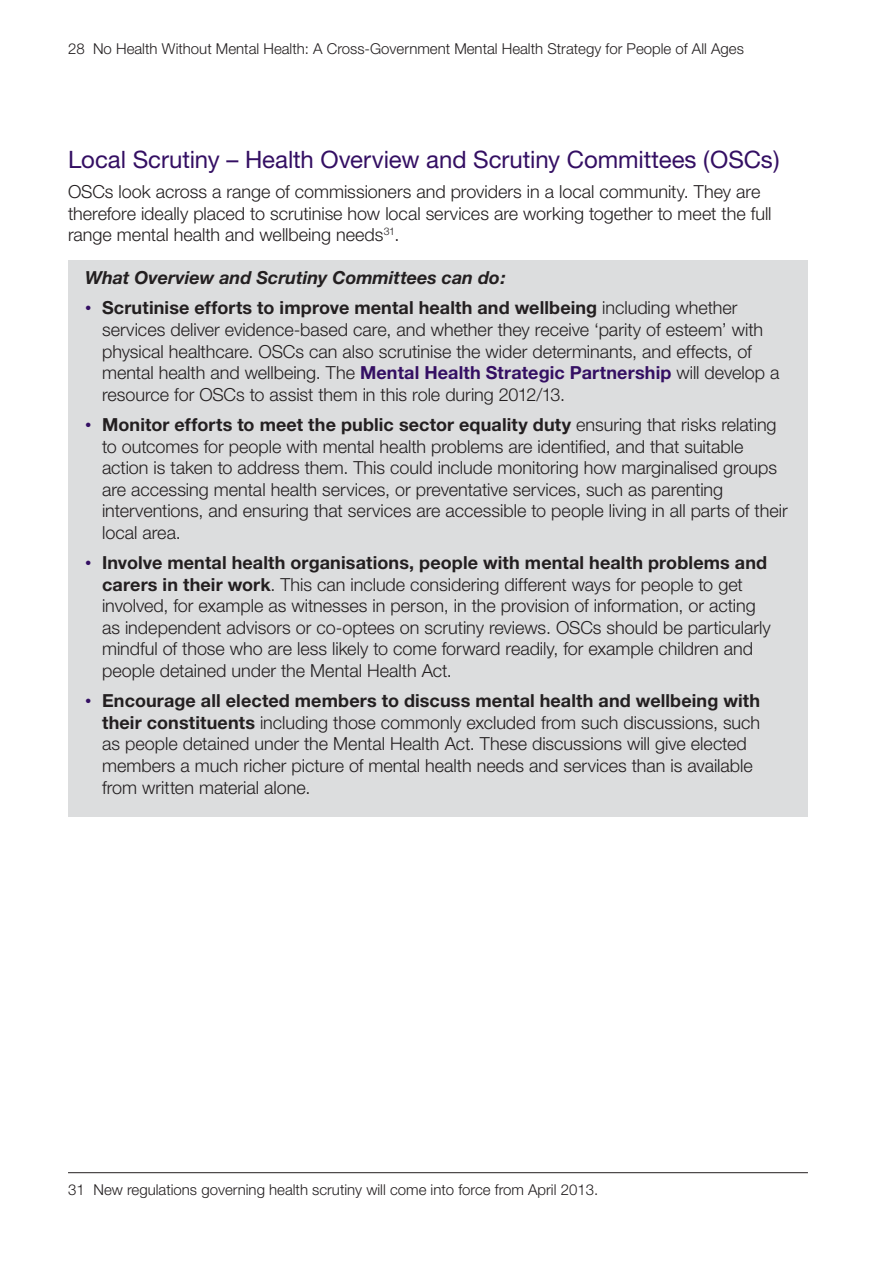
<style>
.page{position:relative;width:893px;height:1263px;background:#fff}
.page>*{position:absolute;margin:0;border:0;box-sizing:border-box;transform-origin:0 0}
.t1{font:24px "Helvetica Neue";letter-spacing:-.005em;color:#340f63}
.t2{font:300 18px/21.6px "Helvetica Neue";color:#231f20}
.t3{font:italic 700 18px "Helvetica Neue";color:#231f20}
.t4{font:300 15px "Helvetica Neue";color:#231f20}
.s1{font-family:"Gill Sans";font-weight:400;color:#340f63}
.s2{font-weight:700}
.s3{font-weight:700;color:#340f63}
</style>
<div class="page">
<div style="left:68px;top:260px;width:740px;height:556px;background:#dcddde"></div>
<hr style="left:68px;top:1172px;width:740px;height:1px;background:#231f20">
<p class="t4" style="left:68px;top:40px;width:677px">28 No Health Without Mental Health: A Cross-Government Mental Health Strategy for People of All Ages</p>
<h2 class="t1" style="left:68px;top:145px;width:713px">Local Scrutiny – Health Overview and Scrutiny Committees (OSCs)</h2>
<p class="t2" style="left:68px;top:180px;width:705px">OSCs look across a range of commissioners and providers in a local community. They are therefore ideally placed to scrutinise how local services are working together to meet the full range mental health and wellbeing needs<sup>31</sup>.</p>
<p class="t3" style="left:85px;top:267px;width:422px">What Overview and Scrutiny Committees can do:</p>
<p class="t2" style="left:102px;top:297px;width:679px;text-indent:-17px"><span class="s1">•</span> <span class="s2">Scrutinise efforts to improve mental health and wellbeing</span> including whether services deliver evidence-based care, and whether they receive ‘parity of esteem’ with physical healthcare. OSCs can also scrutinise the wider determinants, and effects, of mental health and wellbeing. The <span class="s3">Mental Health Strategic Partnership</span> will develop a resource for OSCs to assist them in this role during 2012/13.</p>
<p class="t2" style="left:102px;top:413px;width:687px;text-indent:-17px"><span class="s1">•</span> <span class="s2">Monitor efforts to meet the public sector equality duty</span> ensuring that risks relating to outcomes for people with mental health problems are identified, and that suitable action is taken to address them. This could include monitoring how marginalised groups are accessing mental health services, or preventative services, such as parenting interventions, and ensuring that services are accessible to people living in all parts of their local area.</p>
<p class="t2" style="left:102px;top:551px;width:670px;text-indent:-17px"><span class="s1">•</span> <span class="s2">Involve mental health organisations, people with mental health problems and carers in their work</span>. This can include considering different ways for people to get involved, for example as witnesses in person, in the provision of information, or acting as independent advisors or co-optees on scrutiny reviews. OSCs should be particularly mindful of those who are less likely to come forward readily, for example children and people detained under the Mental Health Act.</p>
<p class="t2" style="left:102px;top:689px;width:660px;text-indent:-17px"><span class="s1">•</span> <span class="s2">Encourage all elected members to discuss mental health and wellbeing with their constituents</span> including those commonly excluded from such discussions, such as people detained under the Mental Health Act. These discussions will give elected members a much richer picture of mental health needs and services than is available from written material alone.</p>
<p class="t4" style="left:68px;top:1180px;width:532px">31 New regulations governing health scrutiny will come into force from April 2013.</p>
</div>
